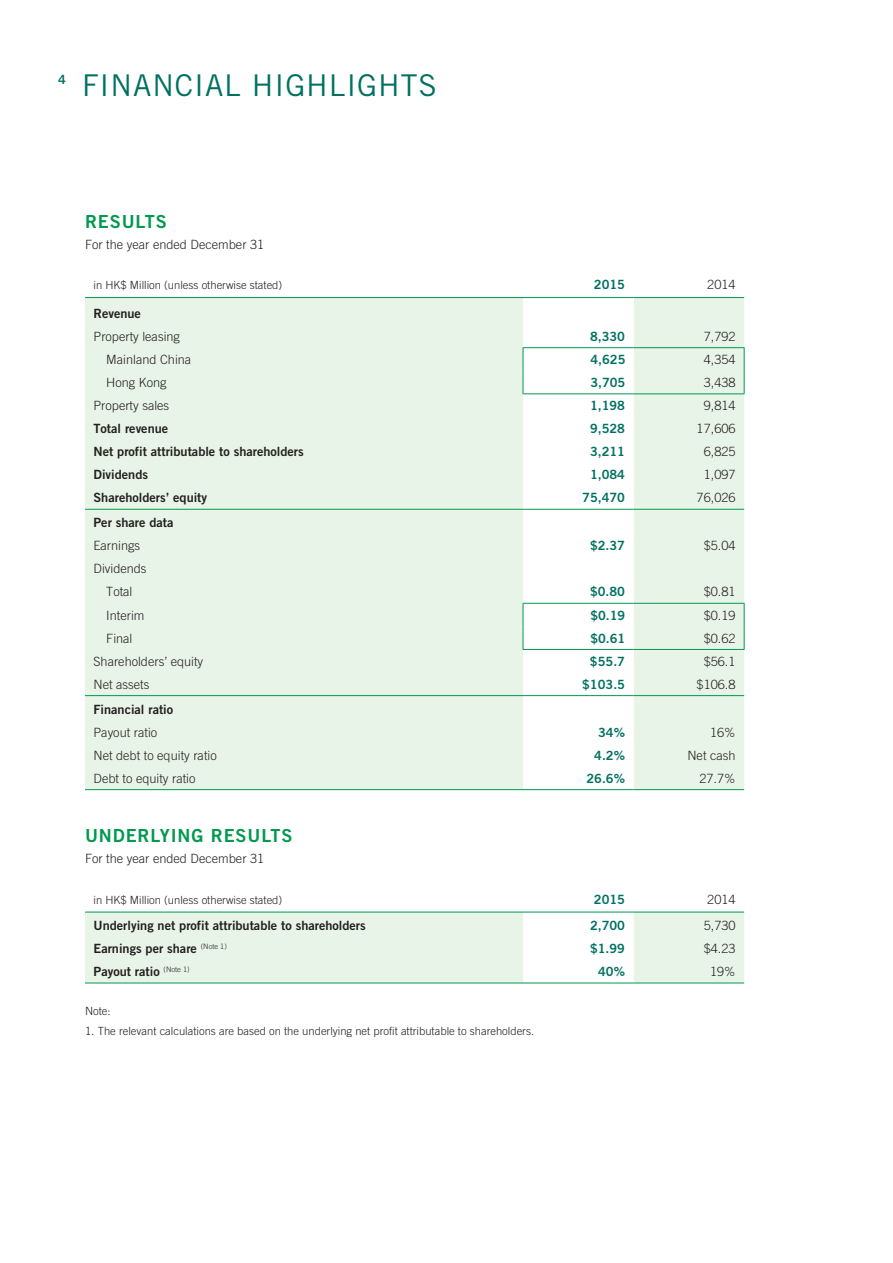
<style>
.page{position:relative;width:893px;height:1263px;background:#fff}
.page>*{position:absolute;margin:0;border:0;box-sizing:border-box;transform-origin:0 0}
.t1{font:30px "Trade Gothic LT Std";letter-spacing:.03em;color:#007161}
.t2{font:18px "Trade Gothic LT Std Bd 2";letter-spacing:.05em;color:#00994e}
.t3{font:300 12.75px/23.1px "Trade Gothic LT Std";color:#231f20;text-align:center}
.t4{font:12.75px "Trade Gothic LT Std Bd 2";color:#231f20}
.t5{font:12.75px "Trade Gothic LT Std Bd 2";color:#007161}
.t6{font:300 11.25px "Trade Gothic LT Std";color:#231f20}
</style>
<div class="page">
<div style="left:85px;top:298px;width:659px;height:491px;background:#e9f4e8"></div>
<svg style="left:523px;top:298px;width:111px;height:491px"></svg>
<hr style="left:85px;top:297px;width:438px;height:1px;background:#00994e">
<hr style="left:523px;top:297px;width:111px;height:1px;background:#00994e">
<hr style="left:634px;top:297px;width:110px;height:1px;background:#00994e">
<hr style="left:523px;top:347px;width:111px;height:1px;background:#00994e">
<hr style="left:634px;top:347px;width:110px;height:1px;background:#00994e">
<svg style="left:523px;top:348px;width:1px;height:45px"></svg>
<hr style="left:523px;top:393px;width:111px;height:1px;background:#00994e">
<hr style="left:634px;top:393px;width:110px;height:1px;background:#00994e">
<hr style="left:85px;top:509px;width:438px;height:1px;background:#00994e">
<hr style="left:523px;top:509px;width:111px;height:1px;background:#00994e">
<hr style="left:634px;top:509px;width:110px;height:1px;background:#00994e">
<hr style="left:523px;top:603px;width:111px;height:1px;background:#00994e">
<hr style="left:634px;top:603px;width:110px;height:1px;background:#00994e">
<svg style="left:523px;top:604px;width:1px;height:45px"></svg>
<hr style="left:523px;top:649px;width:111px;height:1px;background:#00994e">
<hr style="left:634px;top:649px;width:110px;height:1px;background:#00994e">
<hr style="left:85px;top:695px;width:438px;height:1px;background:#00994e">
<hr style="left:523px;top:695px;width:111px;height:1px;background:#00994e">
<hr style="left:634px;top:695px;width:110px;height:1px;background:#00994e">
<hr style="left:85px;top:789px;width:438px;height:1px;background:#00994e">
<hr style="left:523px;top:789px;width:111px;height:1px;background:#00994e">
<hr style="left:634px;top:789px;width:110px;height:1px;background:#00994e">
<svg style="left:744px;top:348px;width:1px;height:45px"></svg>
<svg style="left:744px;top:604px;width:1px;height:45px"></svg>
<div style="left:85px;top:913px;width:659px;height:70px;background:#e9f4e8"></div>
<svg style="left:523px;top:913px;width:111px;height:70px"></svg>
<hr style="left:85px;top:912px;width:438px;height:1px;background:#00994e">
<hr style="left:523px;top:912px;width:111px;height:1px;background:#00994e">
<hr style="left:634px;top:912px;width:110px;height:1px;background:#00994e">
<hr style="left:85px;top:983px;width:438px;height:1px;background:#00994e">
<hr style="left:523px;top:983px;width:111px;height:1px;background:#00994e">
<hr style="left:634px;top:983px;width:110px;height:1px;background:#00994e">
<p class="t5" style="left:58px;top:72px;width:9px">4</p>
<h1 class="t1" style="left:82px;top:68px;width:356px">FINANCIAL H IGHLIGHTS</h1>
<h2 class="t2" style="left:85px;top:210px;width:83px">Results</h2>
<p class="t3" style="left:85px;top:232px;width:181px">For the year ended December 31</p>
<p class="t6" style="left:94px;top:279px;width:190px">in HK$ Million (unless otherwise stated)</p>
<p class="t5" style="left:594px;top:277px;width:33px">2015</p>
<p class="t3" style="left:707px;top:273px;width:30px">2014</p>
<p class="t4" style="left:94px;top:305px;width:49px">Revenue</p>
<p class="t3" style="left:94px;top:325px;width:88px">Property leasing</p>
<p class="t5" style="left:590px;top:328px;width:37px">8,330</p>
<p class="t3" style="left:704px;top:325px;width:33px">7,792</p>
<p class="t3" style="left:106px;top:348px;width:87px">Mainland China</p>
<p class="t5" style="left:590px;top:351px;width:37px">4,625</p>
<p class="t3" style="left:704px;top:348px;width:33px">4,354</p>
<p class="t3" style="left:106px;top:371px;width:62px">Hong Kong</p>
<p class="t5" style="left:590px;top:375px;width:37px">3,705</p>
<p class="t3" style="left:704px;top:371px;width:33px">3,438</p>
<p class="t3" style="left:94px;top:394px;width:77px">Property sales</p>
<p class="t5" style="left:590px;top:398px;width:37px">1,198</p>
<p class="t3" style="left:704px;top:394px;width:33px">9,814</p>
<p class="t4" style="left:94px;top:421px;width:76px">Total revenue</p>
<p class="t5" style="left:590px;top:421px;width:37px">9,528</p>
<p class="t3" style="left:697px;top:417px;width:40px">17,606</p>
<p class="t4" style="left:94px;top:444px;width:212px">Net profit attributable to shareholders</p>
<p class="t5" style="left:590px;top:444px;width:37px">3,211</p>
<p class="t3" style="left:704px;top:440px;width:33px">6,825</p>
<p class="t4" style="left:94px;top:467px;width:56px">Dividends</p>
<p class="t5" style="left:590px;top:467px;width:37px">1,084</p>
<p class="t3" style="left:704px;top:463px;width:33px">1,097</p>
<p class="t4" style="left:94px;top:490px;width:115px">Shareholders’ equity</p>
<p class="t5" style="left:582px;top:490px;width:44px">75,470</p>
<p class="t3" style="left:697px;top:486px;width:40px">76,026</p>
<p class="t4" style="left:94px;top:515px;width:82px">Per share data</p>
<p class="t3" style="left:94px;top:534px;width:48px">Earnings</p>
<p class="t5" style="left:590px;top:538px;width:37px">$2.37</p>
<p class="t3" style="left:704px;top:534px;width:33px">$5.04</p>
<p class="t3" style="left:94px;top:557px;width:55px">Dividends<br>Total</p>
<p class="t5" style="left:590px;top:584px;width:37px">$0.80</p>
<p class="t3" style="left:704px;top:580px;width:33px">$0.81</p>
<p class="t3" style="left:106px;top:603px;width:40px">Interim</p>
<p class="t5" style="left:590px;top:607px;width:37px">$0.19</p>
<p class="t3" style="left:704px;top:603px;width:33px">$0.19</p>
<p class="t3" style="left:106px;top:626px;width:28px">Final</p>
<p class="t5" style="left:590px;top:630px;width:37px">$0.61</p>
<p class="t3" style="left:704px;top:626px;width:33px">$0.62</p>
<p class="t3" style="left:93px;top:649px;width:111px">Shareholders’ equity</p>
<p class="t5" style="left:590px;top:653px;width:37px">$55.7</p>
<p class="t3" style="left:704px;top:649px;width:33px">$56.1</p>
<p class="t3" style="left:93px;top:672px;width:57px">Net assets</p>
<p class="t5" style="left:582px;top:676px;width:44px">$103.5</p>
<p class="t3" style="left:697px;top:672px;width:40px">$106.8</p>
<p class="t4" style="left:93px;top:701px;width:81px">Financial ratio</p>
<p class="t3" style="left:93px;top:720px;width:65px">Payout ratio</p>
<p class="t5" style="left:598px;top:724px;width:28px">34%</p>
<p class="t3" style="left:710px;top:720px;width:27px">16%</p>
<p class="t3" style="left:93px;top:743px;width:125px">Net debt to equity ratio</p>
<p class="t5" style="left:594px;top:747px;width:32px">4.2%</p>
<p class="t3" style="left:687px;top:743px;width:50px">Net cash</p>
<p class="t3" style="left:93px;top:766px;width:104px">Debt to equity ratio</p>
<p class="t5" style="left:586px;top:770px;width:40px">26.6%</p>
<p class="t3" style="left:699px;top:766px;width:38px">27.7%</p>
<h2 class="t2" style="left:85px;top:825px;width:14px">Und</h2>
<h2 class="t2" style="left:126px;top:825px;width:168px">erlying Results</h2>
<p class="t3" style="left:85px;top:847px;width:181px">For the year ended December 31</p>
<p class="t6" style="left:94px;top:893px;width:190px">in HK$ Million (unless otherwise stated)</p>
<p class="t5" style="left:594px;top:891px;width:33px">2015</p>
<p class="t3" style="left:707px;top:887px;width:30px">2014</p>
<p class="t4" style="left:94px;top:917px;width:274px">U nderlying net profit attributable to shareholders</p>
<p class="t5" style="left:590px;top:917px;width:37px">2,700</p>
<p class="t3" style="left:704px;top:914px;width:33px">5,730</p>
<p class="t4" style="left:94px;top:941px;width:135px">Earnings per share <sup>(Note</sup> <sup>1)</sup></p>
<p class="t5" style="left:590px;top:941px;width:37px">$1.99</p>
<p class="t3" style="left:704px;top:937px;width:33px">$4.23</p>
<p class="t4" style="left:94px;top:964px;width:98px">Payout ratio <sup>(Note</sup> <sup>1)</sup></p>
<p class="t5" style="left:598px;top:964px;width:28px">40%</p>
<p class="t3" style="left:710px;top:960px;width:27px">19%</p>
<p class="t6" style="left:85px;top:1004px;width:27px">Note:</p>
<p class="t6" style="left:85px;top:1024px;width:451px">1. The relevant calculations are based on the underlying net profit attributable to shareholders.</p>
</div>
